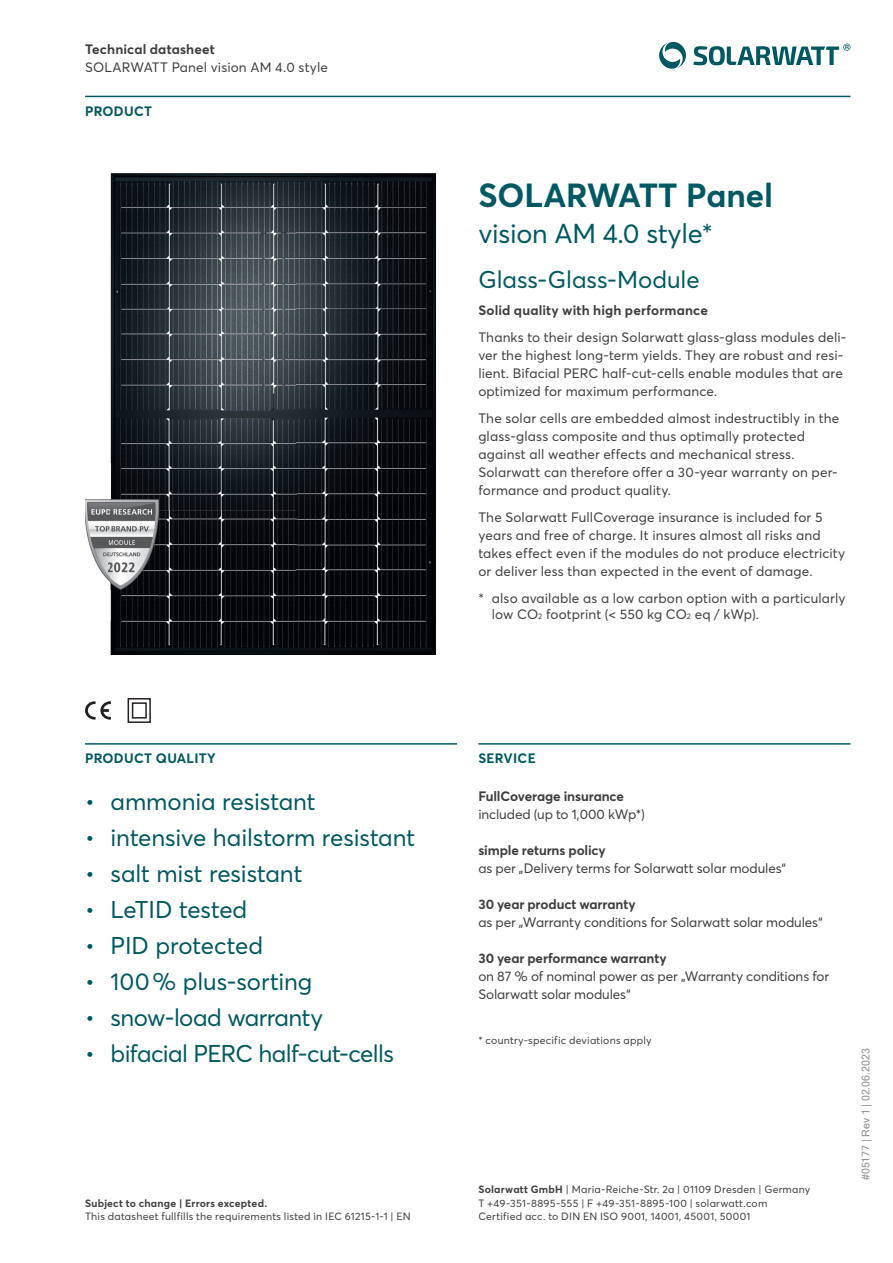
<style>
.page{position:relative;width:893px;height:1263px;background:#fff}
.page>*{position:absolute;margin:0;border:0;box-sizing:border-box;transform-origin:0 0}
.t1{font:700 33px "Averta";color:#005962}
.t2{font:27px "Averta";letter-spacing:-.01em;color:#005962}
.t3{font:24px "Averta";letter-spacing:-.005em;color:#005962}
.t4{font:24px "Averta";letter-spacing:-.025em;color:#005962}
.t5{font:13.5px/18px "Averta";letter-spacing:.01em;color:#3e3e3f}
.t6{font:700 13.5px "Averta";letter-spacing:-.005em;color:#3e3e3f}
.t7{font:700 13.5px "Averta";letter-spacing:.02em;color:#005962}
.t8{font:10.5px/13.5px "Averta";letter-spacing:.02em;color:#3e3e3f}
.t9{font:700 10.5px "Averta";letter-spacing:.02em;color:#3e3e3f}
.t10{font:10.5px "Microsoft Sans Serif";color:rgb(25 25 25/.5)}
.s1{font-size:7.8px}
.s2{font-weight:700}
</style>
<div class="page">
<hr style="left:85px;top:96px;width:765px;height:1px;background:#005962">
<hr style="left:85px;top:743px;width:372px;height:2px;background:#005962">
<hr style="left:478px;top:743px;width:372px;height:2px;background:#005962">
<svg style="left:85px;top:701px;width:26px;height:19px"></svg>
<svg style="left:127px;top:698px;width:24px;height:25px"></svg>
<svg style="left:693px;top:44px;width:157px;height:21px"></svg>
<svg style="left:659px;top:42px;width:27px;height:27px"></svg>
<img style="left:111px;top:173px;width:186px;height:337px">
<img style="left:297px;top:173px;width:139px;height:482px">
<img style="left:157px;top:510px;width:140px;height:145px">
<img style="left:111px;top:589px;width:46px;height:66px">
<img style="left:85px;top:500px;width:73px;height:89px">
<p class="t6" style="left:85px;top:40px;width:131px">Technical datasheet</p>
<p class="t5" style="left:85px;top:58px;width:244px">SOLARWATT Panel vision AM 4.0 style</p>
<p class="t7" style="left:85px;top:102px;width:68px">PRODUCT</p>
<p class="t7" style="left:85px;top:749px;width:132px">PRODUCT QUALITY</p>
<h3 class="t3" style="left:85px;top:785px;width:232px">• ammonia resistant</h3>
<h3 class="t3" style="left:85px;top:821px;width:332px">• intensive hailstorm resistant</h3>
<h3 class="t3" style="left:85px;top:857px;width:219px">• salt mist resistant</h3>
<h3 class="t3" style="left:85px;top:893px;width:164px">• LeTID tested</h3>
<h3 class="t3" style="left:85px;top:929px;width:180px">• PID protected</h3>
<h3 class="t3" style="left:85px;top:965px;width:229px">• 100% plus-sorting</h3>
<h3 class="t3" style="left:85px;top:1001px;width:239px">• snow-load warranty</h3>
<h3 class="t4" style="left:85px;top:1037px;width:310px">• bifacial PERC half-cut-cells</h3>
<p class="t9" style="left:85px;top:1196px;width:184px">Subject to change | Errors excepted.</p>
<p class="t8" style="left:85px;top:1209px;width:327px">This datasheet fullfills the requirements listed in IEC 61215-1-1 | EN</p>
<h1 class="t1" style="left:478px;top:172px;width:296px">SOLARWATT Panel</h1>
<h2 class="t2" style="left:478px;top:215px;width:236px">vision AM 4.0 style*</h2>
<h3 class="t3" style="left:478px;top:263px;width:223px">Glass-Glass-Module</h3>
<p class="t6" style="left:478px;top:301px;width:231px">Solid quality with high performance</p>
<p class="t5" style="left:478px;top:328px;width:370px">Thanks to their design Solarwatt glass-glass modules deli&shy;ver the highest long-term yields. They are robust and resi&shy;lient. Bifacial PERC half-cut-cells enable modules that are optimized for maximum performance.</p>
<p class="t5" style="left:478px;top:409px;width:362px">The solar cells are embedded almost indestructibly in the glass-glass composite and thus optimally protected against all weather effects and mechanical stress.<br>Solarwatt can therefore offer a 30-year warranty on per&shy;formance and product quality.</p>
<p class="t5" style="left:478px;top:508px;width:368px">The Solarwatt FullCoverage insurance is included for 5 years and free of charge. It insures almost all risks and takes effect even if the modules do not produce electricity or deliver less than expected in the event of damage.</p>
<p class="t5" style="left:492px;top:590px;width:355px;line-height:16.2px;text-indent:-14px">* also available as a low carbon option with a particularly low CO<span class="s1">2</span> footprint (&lt; 550 kg CO<span class="s1">2</span> eq / kWp).</p>
<p class="t7" style="left:478px;top:749px;width:59px">SERVICE</p>
<p class="t6" style="left:478px;top:787px;width:147px">FullCoverage insurance</p>
<p class="t5" style="left:478px;top:805px;width:168px">included (up to 1,000 kWp*)</p>
<p class="t6" style="left:478px;top:841px;width:129px">simple returns policy</p>
<p class="t5" style="left:478px;top:859px;width:309px">as per „Delivery terms for Solarwatt solar modules“</p>
<p class="t6" style="left:478px;top:895px;width:159px">30 year product warranty</p>
<p class="t5" style="left:478px;top:913px;width:346px">as per „Warranty conditions for Solarwatt solar modules“</p>
<p class="t6" style="left:478px;top:949px;width:190px">30 year performance warranty</p>
<p class="t5" style="left:478px;top:967px;width:352px">on 87 % of nominal power as per „Warranty conditions for<br>Solarwatt solar modules“</p>
<p class="t8" style="left:478px;top:1033px;width:175px">* country-specific deviations apply</p>
<p class="t8" style="left:478px;top:1182px;width:333px"><span class="s2">Solarwatt GmbH</span> | Maria-Reiche-Str. 2a | 01109 Dresden | Germany<br>T +49-351-8895-555 | F +49-351-8895-100 | solarwatt.com<br>Certified acc. to DIN EN ISO 9001, 14001, 45001, 50001</p>
<p class="t10" style="left:860px;top:1180px;width:133px;rotate:-90deg">#05177 | Rev 1 | 02.06.2023</p>
</div>
